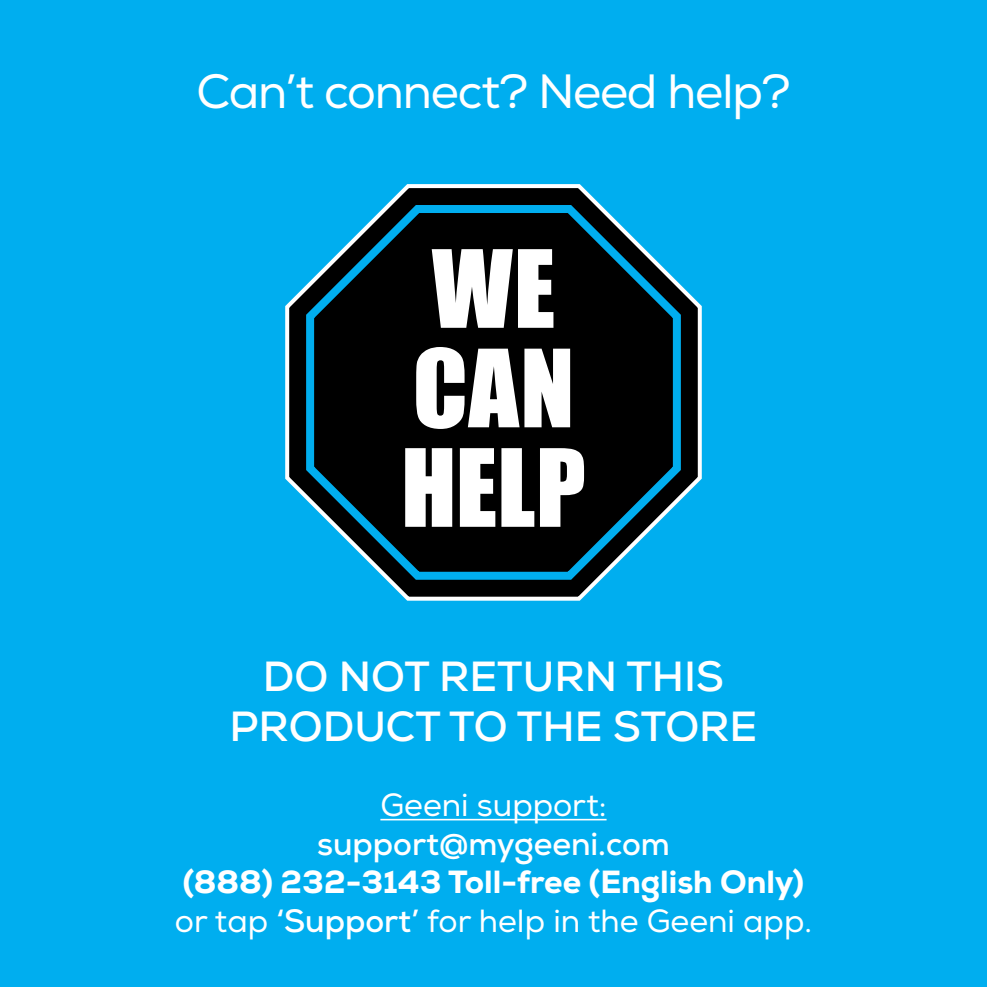
<style>
.page{position:relative;width:987px;height:987px;background:#fff}
.page>*{position:absolute;margin:0;border:0;box-sizing:border-box;transform-origin:0 0}
.t1{font:48px "Nexa";letter-spacing:-.025em;color:#fff}
.t2{font:700 42px/50.4px "Nexa";color:#fff;text-align:center}
.t3{font:800 32px/38.4px "Nexa";color:#fff}
.t4{font:700 32px "Nexa";color:#fff}
.t5{font:32px "Nexa";color:#fff}
.s1{font-weight:400}
.s2{font-weight:700}
</style>
<div class="page">
<div style="left:0;top:0;width:986px;height:986px;background:#00aeef"></div>
<svg style="left:285px;top:184px;width:417px;height:417px"></svg>
<svg style="left:302px;top:201px;width:383px;height:386px"></svg>
<hr style="left:380px;top:818px;width:226px;height:2px;background:#fff">
<h1 class="t1" style="left:196px;top:63px;width:595px">Can’t connect? Need help?</h1>
<h2 class="t2" style="left:229px;top:650px;width:529px">DO NOT RETURN THIS<br>PRODUCT TO THE STORE</h2>
<p class="t5" style="left:380px;top:786px;width:228px">Geeni support:</p>
<p class="t4" style="left:317px;top:823px;width:354px">support@mygeeni.com</p>
<p class="t3" style="left:175px;top:863px;width:638px">(888) 232-3143 Toll-free (English Only) <span class="s1">or tap</span> <span class="s2">‘Support’</span> <span class="s1">for help in the Geeni app.</span></p>
</div>
